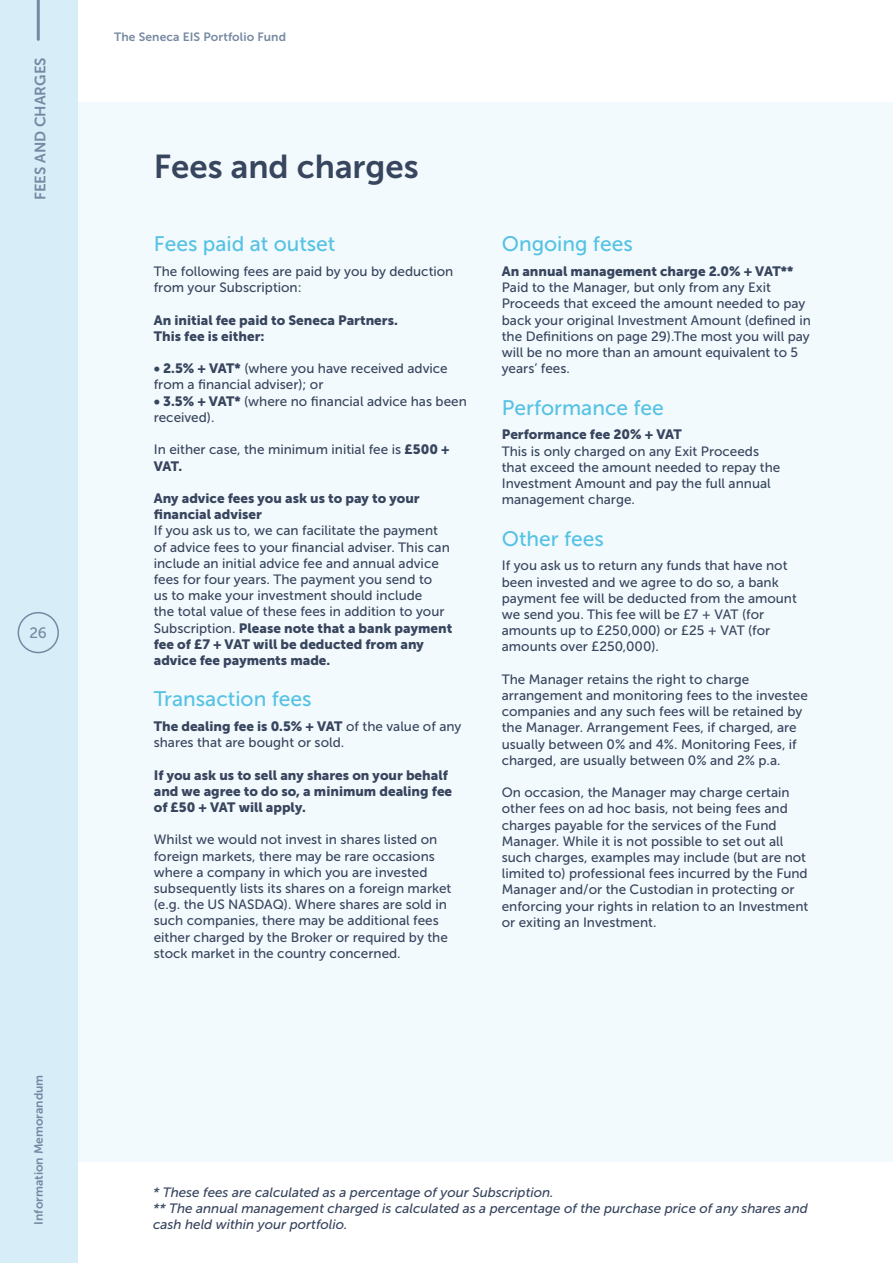
<style>
.page{position:relative;width:893px;height:1263px;background:#fff}
.page>*{position:absolute;margin:0;border:0;box-sizing:border-box;transform-origin:0 0}
.t1{font:33px "Museo Sans 700";color:#37455e}
.t2{font:21px "Museo Sans 500";color:#55c2e4}
.t3{font:15px "Museo Sans 700";color:#7789a2}
.t4{font:15px "Museo Sans 500";color:#7789a2}
.t5{font:13.5px/16.2px "Museo Sans 500";color:#37455e}
.t6{font:13.5px/16.2px "Museo Sans 900";color:#37455e}
.t7{font:italic 13.5px/16.2px "Museo Sans 500";color:#37455e}
.t8{font:12px "Museo Sans 700";letter-spacing:.005em;color:#7789a2}
.s1{font-family:"Museo Sans 900"}
.s2{font-family:"Museo Sans 500"}
</style>
<div class="page">
<div style="left:78px;top:102px;width:815px;height:1059px;background:#f3fafd"></div>
<div style="left:0;top:0;width:78px;height:1263px;background:#d7eef9"></div>
<div style="left:18px;top:612px;width:41px;height:41px;border:2px solid #7789a2;border-radius:50%"></div>
<hr style="left:37px;top:0;width:3px;height:39px;background:#7789a2">
<p class="t3" style="left:32px;top:200px;width:144px;rotate:-90deg">FEES AND CHARGES</p>
<p class="t4" style="left:30px;top:625px;width:19px">26</p>
<p class="t8" style="left:32px;top:1225px;width:151px;rotate:-90deg">Information Memorandum</p>
<p class="t8" style="left:114px;top:30px;width:173px">The Seneca EIS Portfolio Fund</p>
<h1 class="t1" style="left:154px;top:148px;width:266px">Fees and charges</h1>
<h2 class="t2" style="left:154px;top:233px;width:183px">Fees paid at outset</h2>
<p class="t5" style="left:154px;top:263px;width:301px">The following fees are paid by you by deduction from your Subscription:</p>
<p class="t6" style="left:154px;top:312px;width:246px">An initial fee paid to Seneca Partners.<br>This fee is either:</p>
<p class="t5" style="left:154px;top:361px;width:295px"><span class="s1">• 2.5% + VAT*</span> (where you have received advice from a financial adviser); or</p>
<p class="t5" style="left:154px;top:393px;width:315px"><span class="s1">• 3.5% + VAT*</span> (where no financial advice has been received).</p>
<p class="t5" style="left:154px;top:442px;width:297px">In either case, the minimum initial fee is <span class="s1">£500 +</span></p>
<p class="t6" style="left:154px;top:458px;width:30px">VAT.</p>
<p class="t6" style="left:154px;top:490px;width:267px">Any advice fees you ask us to pay to your financial adviser</p>
<p class="t5" style="left:154px;top:523px;width:298px">If you ask us to, we can facilitate the payment of advice fees to your financial adviser. This can include an initial advice fee and annual advice fees for four years. The payment you send to<br>us to make your investment should include<br>the total value of these fees in addition to your</p>
<p class="t6" style="left:154px;top:620px;width:300px"><span class="s2">Subscription.</span> Please note that a bank payment fee of £7 + VAT will be deducted from any advice fee payments made.</p>
<h2 class="t2" style="left:154px;top:688px;width:159px">Transaction fees</h2>
<p class="t6" style="left:154px;top:718px;width:309px">The dealing fee is 0.5% + VAT <span class="s2">of the value of any</span></p>
<p class="t5" style="left:154px;top:734px;width:192px">shares that are bought or sold.</p>
<p class="t6" style="left:154px;top:767px;width:300px">If you ask us to sell any shares on your behalf and we agree to do so, a minimum dealing fee of £50 + VAT will apply.</p>
<p class="t5" style="left:154px;top:832px;width:299px">Whilst we would not invest in shares listed on foreign markets, there may be rare occasions where a company in which you are invested subsequently lists its shares on a foreign market (e.g. the US NASDAQ). Where shares are sold in such companies, there may be additional fees either charged by the Broker or required by the stock market in the country concerned.</p>
<h2 class="t2" style="left:502px;top:233px;width:132px">Ongoing fees</h2>
<p class="t6" style="left:502px;top:263px;width:293px">An annual management charge 2.0% + VAT**</p>
<p class="t5" style="left:502px;top:280px;width:311px">Paid to the Manager, but only from any Exit Proceeds that exceed the amount needed to pay back your original Investment Amount (defined in the Definitions on page 29).The most you will pay will be no more than an amount equivalent to 5 years’ fees.</p>
<h2 class="t2" style="left:502px;top:396px;width:164px">Performance fee</h2>
<p class="t6" style="left:502px;top:426px;width:182px">Performance fee 20% + VAT</p>
<p class="t5" style="left:502px;top:443px;width:280px">This is only charged on any Exit Proceeds that exceed the amount needed to repay the Investment Amount and pay the full annual management charge.</p>
<h2 class="t2" style="left:502px;top:527px;width:104px">Other fees</h2>
<p class="t5" style="left:502px;top:558px;width:297px">If you ask us to return any funds that have not been invested and we agree to do so, a bank payment fee will be deducted from the amount we send you. This fee will be £7 + VAT (for amounts up to £250,000) or £25 + VAT (for amounts over £250,000).</p>
<p class="t5" style="left:502px;top:671px;width:308px">The Manager retains the right to charge arrangement and monitoring fees to the investee companies and any such fees will be retained by the Manager. Arrangement Fees, if charged, are usually between 0% and 4%. Monitoring Fees, if charged, are usually between 0% and 2% p.a.</p>
<p class="t5" style="left:502px;top:784px;width:308px">On occasion, the Manager may charge certain other fees on ad hoc basis, not being fees and charges payable for the services of the Fund Manager. While it is not possible to set out all such charges, examples may include (but are not limited to) professional fees incurred by the Fund Manager and/or the Custodian in protecting or enforcing your rights in relation to an Investment or exiting an Investment.</p>
<p class="t7" style="left:153px;top:1184px;width:656px">* These fees are calculated as a percentage of your Subscription.<br>** The annual management charged is calculated as a percentage of the purchase price of any shares and cash held within your portfolio.</p>
</div>
